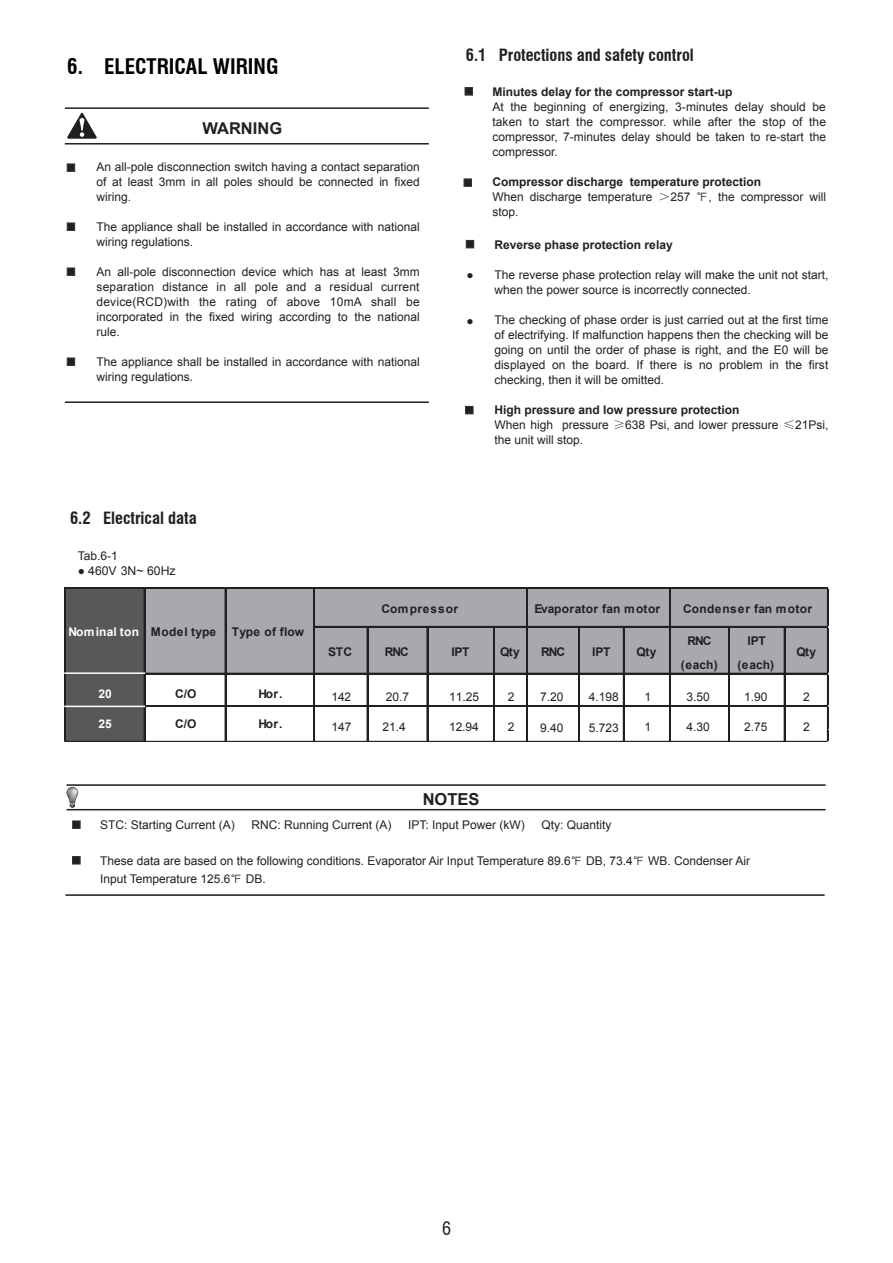
<style>
.page{position:relative;width:893px;height:1263px;background:#fff}
.page>*{position:absolute;margin:0;border:0;box-sizing:border-box;transform-origin:0 0}
.t1{font:700 condensed 21px "Swiss 721 BT";color:#000}
.t2{font:condensed 18px "Swiss 721 BT";color:#231f20}
.t3{font:700 condensed 16.5px "Swiss 721 BT";color:#231f20}
.t4{font:700 16.5px "Arial";color:#231f20}
.t5{font:700 16.2px "Arial";color:#231f20}
.t6{font:12.3px "Arial";color:#231f20}
.t7{font:12px/15px "Arial";color:#231f20}
.t8{font:700 12px/23.4px "Arial";color:#231f20;text-align:center}
.t9{font:700 12px "Arial";letter-spacing:.025em;color:#231f20}
.t10{font:700 12px "Arial";letter-spacing:.025em;color:#fff}
.t11{font:700 12px "Arial";letter-spacing:.065em;color:#231f20}
.s1{font-family:"Sim Sun"}
.s2{font-size:12px}
.s3{font-weight:700}
.s4{font-family:"ST Xihei"}
.s5{color:#231f20}
</style>
<div class="page">
<div style="left:465px;top:88px;width:7px;height:7px;background:#231f20;border:1px solid #343834"></div>
<div style="left:464px;top:179px;width:7px;height:7px;background:#231f20;border:1px solid #343834"></div>
<div style="left:466px;top:240px;width:8px;height:8px;background:#231f20;border:1px solid #343834"></div>
<div style="left:466px;top:406px;width:7px;height:8px;background:#231f20;border:1px solid #343834"></div>
<div style="left:73px;top:821px;width:7px;height:7px;background:#231f20;border:1px solid #343834"></div>
<div style="left:73px;top:856px;width:7px;height:8px;background:#231f20;border:1px solid #343834"></div>
<hr style="left:67px;top:809px;width:759px;height:1px;background:#231f20">
<hr style="left:66px;top:894px;width:759px;height:2px;background:#231f20">
<hr style="left:67px;top:784px;width:759px;height:2px;background:#231f20">
<svg style="left:66px;top:787px;width:12px;height:21px"></svg>
<div style="left:144px;top:588px;width:684px;height:87px;background:#a8a9ad"></div>
<div style="left:65px;top:588px;width:80px;height:154px;background:#57585a"></div>
<hr style="left:65px;top:587px;width:763px;height:2px;background:#231f20">
<hr style="left:315px;top:626px;width:513px;height:2px;background:#231f20">
<hr style="left:144px;top:673px;width:684px;height:2px;background:#231f20">
<hr style="left:144px;top:705px;width:684px;height:1px;background:#231f20">
<hr style="left:144px;top:706px;width:684px;height:1px;background:#231f20">
<hr style="left:64px;top:587px;width:1px;height:155px;background:#231f20">
<hr style="left:65px;top:741px;width:763px;height:1px;background:#231f20">
<hr style="left:827px;top:588px;width:1px;height:154px;background:#231f20">
<hr style="left:144px;top:588px;width:1px;height:154px;background:#231f20">
<hr style="left:225px;top:588px;width:1px;height:154px;background:#231f20">
<hr style="left:314px;top:588px;width:1px;height:154px;background:#231f20">
<hr style="left:526px;top:588px;width:1px;height:154px;background:#231f20">
<hr style="left:527px;top:588px;width:1px;height:154px;background:#231f20">
<hr style="left:670px;top:588px;width:1px;height:154px;background:#231f20">
<hr style="left:367px;top:628px;width:1px;height:114px;background:#231f20">
<hr style="left:427px;top:628px;width:1px;height:114px;background:#231f20">
<hr style="left:493px;top:628px;width:2px;height:114px;background:#231f20">
<hr style="left:579px;top:628px;width:1px;height:114px;background:#231f20">
<hr style="left:623px;top:628px;width:1px;height:114px;background:#231f20">
<hr style="left:728px;top:628px;width:1px;height:114px;background:#231f20">
<hr style="left:729px;top:628px;width:1px;height:114px;background:#231f20">
<hr style="left:784px;top:628px;width:1px;height:114px;background:#231f20">
<hr style="left:64px;top:672px;width:81px;height:2px;background:#fff">
<hr style="left:64px;top:706px;width:81px;height:1px;background:#fff">
<hr style="left:65px;top:143px;width:364px;height:2px;background:#231f20">
<hr style="left:65px;top:401px;width:364px;height:2px;background:#231f20">
<hr style="left:65px;top:107px;width:364px;height:2px;background:#231f20">
<svg style="left:67px;top:113px;width:30px;height:26px"></svg>
<div style="left:67px;top:164px;width:8px;height:7px;background:#231f20;border:1px solid #343834"></div>
<div style="left:67px;top:223px;width:8px;height:7px;background:#231f20;border:1px solid #343834"></div>
<div style="left:67px;top:268px;width:8px;height:7px;background:#231f20;border:1px solid #343834"></div>
<div style="left:67px;top:358px;width:8px;height:7px;background:#231f20;border:1px solid #343834"></div>
<h1 class="t1" style="left:67px;top:54px;width:213px">6. ELECTRICAL WIRING</h1>
<h3 class="t5" style="left:202px;top:118px;width:81px">WARNING</h3>
<p class="t7" style="left:97px;top:160px;width:325px;text-align:justify">An all-pole disconnection switch having a contact separation of at least 3mm in all poles should be connected in fixed wiring.</p>
<p class="t7" style="left:97px;top:220px;width:325px">The appliance shall be installed in accordance with national wiring regulations.</p>
<p class="t7" style="left:97px;top:265px;width:325px;text-align:justify">An all-pole disconnection device which has at least 3mm separation distance in all pole and a residual current device(RCD)with the rating of above 10mA shall be incorporated in the fixed wiring according to the national rule.</p>
<p class="t7" style="left:97px;top:355px;width:325px">The appliance shall be installed in accordance with national wiring regulations<span class="s1">.</span></p>
<h3 class="t3" style="left:70px;top:508px;width:128px">6.2 Electrical data</h3>
<p class="t7" style="left:78px;top:548px;width:42px">Tab.6-1</p>
<p class="t6" style="left:78px;top:563px;width:99px"><span class="s2">●</span> 460V 3N~ 60Hz</p>
<h3 class="t3" style="left:466px;top:46px;width:230px">6.1 Protections and safety control</h3>
<p class="t7" style="left:466px;top:267px;width:9px">●</p>
<p class="t7" style="left:466px;top:313px;width:9px">●</p>
<p class="t8" style="left:492px;top:80px;width:242px">Minutes delay for the compressor start-up</p>
<p class="t7" style="left:492px;top:99px;width:335px;text-align:justify">At the beginning of energizing, 3-minutes delay should be taken to start the compressor. while after the stop of the compressor, 7-minutes delay should be taken to re-start the compressor.</p>
<p class="t7" style="left:492px;top:174px;width:335px"><span class="s3">Compressor discharge temperature protection<br></span>When discharge temperature <span class="s1">＞</span>257 <span class="s4">℉</span>, the compressor will stop.</p>
<p class="t8" style="left:495px;top:233px;width:180px">Reverse phase protection relay</p>
<p class="t7" style="left:495px;top:267px;width:335px">The reverse phase protection relay will make the unit not start, when the power source is incorrectly connected.</p>
<p class="t7" style="left:495px;top:312px;width:335px;text-align:justify">The checking of phase order is just carried out at the first time of electrifying. If malfunction happens then the checking will be going on until the order of phase is right, and the E0 will be displayed on the board. If there is no problem in the first checking, then it will be omitted.</p>
<p class="t7" style="left:495px;top:402px;width:335px"><span class="s3">High pressure and low pressure protection<br></span>When high pressure <span class="s1">≥</span>638 Psi, and lower pressure <span class="s1">≤</span>21Psi, the unit will stop.</p>
<p class="t10" style="left:69px;top:624px;width:149px">Nominal ton <span class="s5">Model type</span></p>
<p class="t9" style="left:232px;top:624px;width:74px">Type of flow</p>
<p class="t11" style="left:381px;top:600px;width:78px">Compressor</p>
<p class="t9" style="left:535px;top:600px;width:127px">Evaporator fan motor</p>
<p class="t9" style="left:683px;top:600px;width:130px">Condenser fan motor</p>
<p class="t8" style="left:328px;top:641px;width:25px">STC</p>
<p class="t8" style="left:385px;top:641px;width:25px">RNC</p>
<p class="t8" style="left:451px;top:641px;width:20px">IPT</p>
<p class="t8" style="left:500px;top:641px;width:21px">Qty</p>
<p class="t8" style="left:541px;top:641px;width:25px">RNC</p>
<p class="t8" style="left:592px;top:641px;width:20px">IPT</p>
<p class="t8" style="left:637px;top:641px;width:21px">Qty</p>
<p class="t8" style="left:681px;top:630px;width:38px">RNC (each)</p>
<p class="t8" style="left:738px;top:630px;width:38px">IPT (each)</p>
<p class="t8" style="left:796px;top:641px;width:21px">Qty</p>
<p class="t10" style="left:99px;top:686px;width:15px">20</p>
<p class="t8" style="left:175px;top:682px;width:23px">C/O</p>
<p class="t8" style="left:258px;top:682px;width:26px">Hor.</p>
<p class="t7" style="left:332px;top:689px;width:21px">142</p>
<p class="t7" style="left:386px;top:689px;width:25px">20.7</p>
<p class="t7" style="left:449px;top:689px;width:31px">11.25</p>
<p class="t7" style="left:508px;top:689px;width:8px">2</p>
<p class="t7" style="left:540px;top:689px;width:25px">7.20</p>
<p class="t7" style="left:589px;top:689px;width:31px">4.198</p>
<p class="t7" style="left:540px;top:720px;width:25px">9.40</p>
<p class="t7" style="left:589px;top:720px;width:32px">5.723</p>
<p class="t7" style="left:644px;top:689px;width:8px">1</p>
<p class="t7" style="left:686px;top:689px;width:25px">3.50</p>
<p class="t7" style="left:744px;top:689px;width:25px">1.90</p>
<p class="t7" style="left:803px;top:689px;width:8px">2</p>
<p class="t10" style="left:99px;top:715px;width:15px">25</p>
<p class="t8" style="left:175px;top:712px;width:23px">C/O</p>
<p class="t8" style="left:258px;top:712px;width:26px">Hor.</p>
<p class="t7" style="left:332px;top:719px;width:21px">147</p>
<p class="t7" style="left:383px;top:719px;width:25px">21.4</p>
<p class="t7" style="left:449px;top:719px;width:31px">12.94</p>
<p class="t7" style="left:508px;top:719px;width:8px">2</p>
<p class="t7" style="left:644px;top:719px;width:8px">1</p>
<p class="t7" style="left:686px;top:719px;width:25px">4.30</p>
<p class="t7" style="left:744px;top:719px;width:25px">2.75</p>
<p class="t7" style="left:803px;top:719px;width:8px">2</p>
<h3 class="t4" style="left:423px;top:788px;width:58px">NOTES</h3>
<p class="t7" style="left:100px;top:817px;width:136px">STC: Starting Current (A)</p>
<p class="t7" style="left:251px;top:817px;width:142px">RNC: Running Current (A)</p>
<p class="t7" style="left:408px;top:817px;width:118px">IPT: Input Power (kW)</p>
<p class="t7" style="left:542px;top:817px;width:72px">Qty: Quantity</p>
<p class="t7" style="left:100px;top:852px;width:652px;line-height:18px">These data are based on the following conditions. Evaporator Air Input Temperature 89.6<span class="s4">℉</span> DB, 73.4<span class="s4">℉</span> WB. Condenser Air<br>Input Temperature 125.6<span class="s4">℉</span> DB.</p>
<h2 class="t2" style="left:442px;top:1217px;width:10px">6</h2>
</div>
